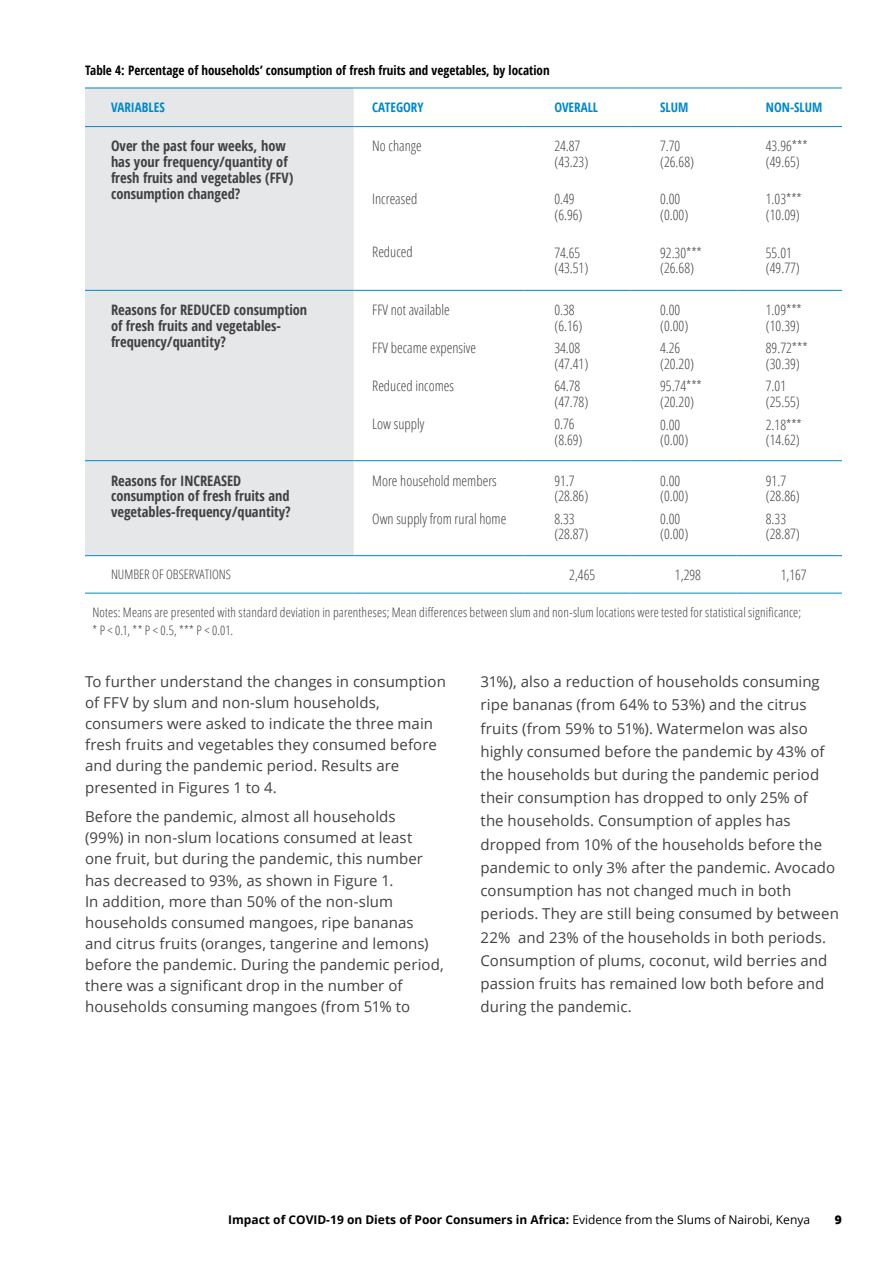
<style>
.page{position:relative;width:893px;height:1263px;background:#fff}
.page>*{position:absolute;margin:0;border:0;box-sizing:border-box;transform-origin:0 0}
.t1{font:15px/21.1px "Open Sans";letter-spacing:.005em;color:#414042}
.t2{font:300 14.4px/15.8px "Open Sans Condensed";color:#414042}
.t3{font:700 condensed 14.4px/15.8px "Open Sans";color:#414042}
.t4{font:300 13.05px/18.3px "Open Sans Condensed";letter-spacing:.01em;color:#414042}
.t5{font:700 condensed 13.05px "Open Sans";color:#000}
.t6{font:700 condensed 13.05px "Open Sans";color:#0088c6}
.t7{font:700 12px "Open Sans";color:#000}
.t8{font:800 12px "Open Sans";color:#000}
.s1{font-weight:400}
</style>
<div class="page">
<div style="left:85px;top:88px;width:269px;height:467px;background:#e6e7e8"></div>
<hr style="left:85px;top:87px;width:269px;height:1px;background:#0088c6">
<hr style="left:354px;top:87px;width:171px;height:1px;background:#0088c6">
<hr style="left:525px;top:87px;width:105px;height:1px;background:#0088c6">
<hr style="left:630px;top:87px;width:106px;height:1px;background:#0088c6">
<hr style="left:736px;top:87px;width:106px;height:1px;background:#0088c6">
<hr style="left:85px;top:126px;width:269px;height:1px;background:#0088c6">
<hr style="left:354px;top:126px;width:171px;height:1px;background:#0088c6">
<hr style="left:525px;top:126px;width:105px;height:1px;background:#0088c6">
<hr style="left:630px;top:126px;width:106px;height:1px;background:#0088c6">
<hr style="left:736px;top:126px;width:106px;height:1px;background:#0088c6">
<hr style="left:85px;top:290px;width:269px;height:1px;background:#0088c6">
<hr style="left:354px;top:290px;width:171px;height:1px;background:#0088c6">
<hr style="left:525px;top:290px;width:105px;height:1px;background:#0088c6">
<hr style="left:630px;top:290px;width:106px;height:1px;background:#0088c6">
<hr style="left:736px;top:290px;width:106px;height:1px;background:#0088c6">
<hr style="left:85px;top:460px;width:269px;height:1px;background:#0088c6">
<hr style="left:354px;top:460px;width:171px;height:1px;background:#0088c6">
<hr style="left:525px;top:460px;width:105px;height:1px;background:#0088c6">
<hr style="left:630px;top:460px;width:106px;height:1px;background:#0088c6">
<hr style="left:736px;top:460px;width:106px;height:1px;background:#0088c6">
<hr style="left:85px;top:593px;width:269px;height:1px;background:#0088c6">
<hr style="left:354px;top:593px;width:171px;height:1px;background:#0088c6">
<hr style="left:525px;top:593px;width:105px;height:1px;background:#0088c6">
<hr style="left:630px;top:593px;width:106px;height:1px;background:#0088c6">
<hr style="left:736px;top:593px;width:106px;height:1px;background:#0088c6">
<hr style="left:85px;top:555px;width:269px;height:1px;background:#0088c6">
<hr style="left:354px;top:555px;width:171px;height:1px;background:#0088c6">
<hr style="left:525px;top:555px;width:105px;height:1px;background:#0088c6">
<hr style="left:630px;top:555px;width:106px;height:1px;background:#0088c6">
<hr style="left:736px;top:555px;width:106px;height:1px;background:#0088c6">
<p class="t5" style="left:85px;top:61px;width:466px">Table 4: Percentage of households’ consumption of fresh fruits and vegetables, by location</p>
<p class="t6" style="left:111px;top:98px;width:55px">VARIABLES</p>
<p class="t6" style="left:372px;top:98px;width:53px">CATEGORY</p>
<p class="t6" style="left:554px;top:98px;width:45px">OVERALL</p>
<p class="t6" style="left:660px;top:98px;width:30px">SLUM</p>
<p class="t6" style="left:766px;top:98px;width:58px">NON-SLUM</p>
<p class="t3" style="left:111px;top:138px;width:184px">Over the past four weeks, how has your frequency/quantity of fresh fruits and vegetables (FFV) consumption changed?</p>
<p class="t2" style="left:372px;top:138px;width:51px">No change</p>
<p class="t2" style="left:766px;top:138px;width:43px">43.96*** (49.65)</p>
<p class="t2" style="left:766px;top:190px;width:37px">1.03*** (10.09)</p>
<p class="t2" style="left:766px;top:244px;width:35px">55.01 (49.77)</p>
<p class="t2" style="left:554px;top:138px;width:35px">24.87 (43.23)</p>
<p class="t2" style="left:554px;top:190px;width:30px">0.49 (6.96)</p>
<p class="t2" style="left:554px;top:244px;width:35px">74.65 (43.51)</p>
<p class="t2" style="left:660px;top:138px;width:35px">7.70 (26.68)</p>
<p class="t2" style="left:660px;top:190px;width:30px">0.00 (0.00)</p>
<p class="t2" style="left:660px;top:244px;width:43px">92.30*** (26.68)</p>
<p class="t2" style="left:372px;top:191px;width:47px">Increased</p>
<p class="t2" style="left:372px;top:243px;width:42px">Reduced</p>
<p class="t3" style="left:111px;top:302px;width:198px">Reasons for REDUCED consumption of fresh fruits and vegetables&shy;frequency/quantity?</p>
<p class="t2" style="left:372px;top:302px;width:79px">FFV not available</p>
<p class="t2" style="left:372px;top:340px;width:105px">FFV became expensive</p>
<p class="t2" style="left:372px;top:378px;width:83px">Reduced incomes</p>
<p class="t2" style="left:372px;top:415px;width:54px">Low supply</p>
<p class="t3" style="left:111px;top:472px;width:181px">Reasons for INCREASED consumption of fresh fruits and vegetables-frequency/quantity?</p>
<p class="t2" style="left:372px;top:472px;width:126px">More household members</p>
<p class="t2" style="left:372px;top:510px;width:136px">Own supply from rural home</p>
<p class="t2" style="left:554px;top:302px;width:30px">0.38 (6.16)</p>
<p class="t2" style="left:554px;top:340px;width:35px">34.08 (47.41)</p>
<p class="t2" style="left:554px;top:378px;width:35px">64.78 (47.78)</p>
<p class="t2" style="left:554px;top:416px;width:30px">0.76 (8.69)</p>
<p class="t2" style="left:554px;top:472px;width:35px">91.7 (28.86)</p>
<p class="t2" style="left:554px;top:510px;width:35px">8.33 (28.87)</p>
<p class="t2" style="left:660px;top:302px;width:30px">0.00 (0.00)</p>
<p class="t2" style="left:660px;top:340px;width:35px">4.26 (20.20)</p>
<p class="t2" style="left:660px;top:378px;width:43px">95.74*** (20.20)</p>
<p class="t2" style="left:660px;top:416px;width:30px">0.00 (0.00)</p>
<p class="t2" style="left:660px;top:472px;width:30px">0.00 (0.00)</p>
<p class="t2" style="left:660px;top:510px;width:30px">0.00 (0.00)</p>
<p class="t2" style="left:766px;top:302px;width:37px">1.09*** (10.39)</p>
<p class="t2" style="left:766px;top:340px;width:43px">89.72*** (30.39)</p>
<p class="t2" style="left:766px;top:378px;width:35px">7.01 (25.55)</p>
<p class="t2" style="left:766px;top:416px;width:37px">2.18*** (14.62)</p>
<p class="t2" style="left:766px;top:472px;width:35px">91.7 (28.86)</p>
<p class="t2" style="left:766px;top:510px;width:35px">8.33 (28.87)</p>
<p class="t4" style="left:111px;top:565px;width:121px">NUMBER OF OBSERVATIONS</p>
<p class="t2" style="left:569px;top:567px;width:28px">2,465</p>
<p class="t2" style="left:675px;top:567px;width:28px">1,298</p>
<p class="t2" style="left:781px;top:567px;width:28px">1,167</p>
<p class="t4" style="left:92px;top:603px;width:710px">Notes: Means are presented with standard deviation in parentheses; Mean differences between slum and non-slum locations were tested for statistical significance; * P &lt; 0.1, ** P &lt; 0.5, *** P &lt; 0.01.</p>
<p class="t1" style="left:85px;top:671px;width:362px">To further understand the changes in consumption of FFV by slum and non-slum households, consumers were asked to indicate the three main fresh fruits and vegetables they consumed before and during the pandemic period. Results are presented in Figures 1 to 4.</p>
<p class="t1" style="left:85px;top:806px;width:360px">Before the pandemic, almost all households<br>(99%) in non-slum locations consumed at least<br>one fruit, but during the pandemic, this number has decreased to 93%, as shown in Figure 1.<br>In addition, more than 50% of the non-slum households consumed mangoes, ripe bananas and citrus fruits (oranges, tangerine and lemons) before the pandemic. During the pandemic period, there was a significant drop in the number of households consuming mangoes (from 51% to</p>
<p class="t1" style="left:480px;top:670px;width:360px;line-height:23.2px">31%), also a reduction of households consuming ripe bananas (from 64% to 53%) and the citrus fruits (from 59% to 51%). Watermelon was also highly consumed before the pandemic by 43% of the households but during the pandemic period their consumption has dropped to only 25% of<br>the households. Consumption of apples has dropped from 10% of the households before the pandemic to only 3% after the pandemic. Avocado consumption has not changed much in both periods. They are still being consumed by between 22% and 23% of the households in both periods.<br>Consumption of plums, coconut, wild berries and passion fruits has remained low both before and during the pandemic.</p>
<p class="t7" style="left:228px;top:1211px;width:583px">Impact of COVID-19 on Diets of Poor Consumers in Africa: <span class="s1">Evidence from the Slums of Nairobi, Kenya</span></p>
<p class="t8" style="left:835px;top:1210px;width:9px">9</p>
</div>
